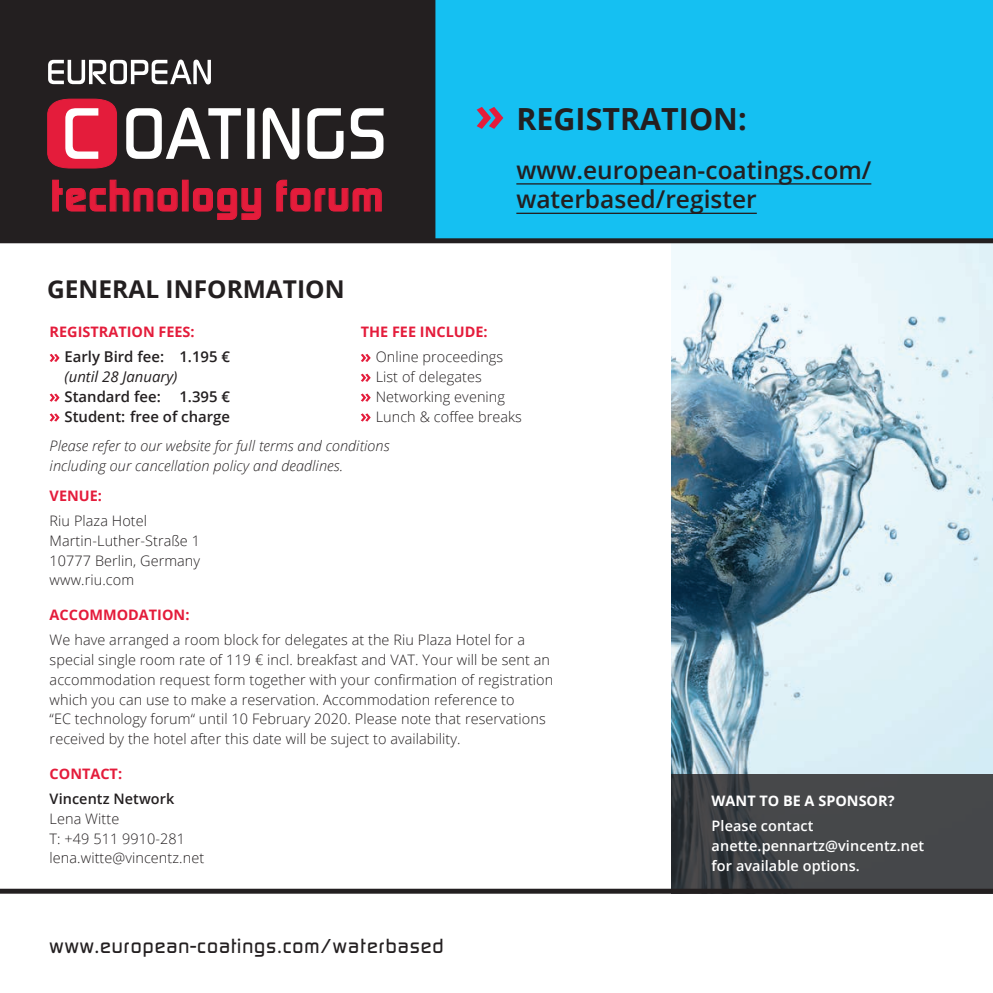
<style>
.page{position:relative;width:993px;height:993px;background:#fff}
.page>*{position:absolute;margin:0;border:0;box-sizing:border-box;transform-origin:0 0}
.t1{font:700 44.98px "Digital Sans EF";letter-spacing:.035em;color:#e41c3b}
.t2{font:700 30.45px "Open Sans";color:#231f20}
.t3{font:600 24.5px/29.4px "Open Sans";color:#231f20}
.t4{font:700 24.5px "Open Sans";color:#231f20}
.t5{font:500 21px "Digital Sans EF";letter-spacing:.05em;color:#231f20}
.t6{font:600 14.88px/19.8px "Open Sans";color:#231f20;text-align:right}
.t7{font:italic 14.88px "Open Sans";color:#231f20}
.t8{font:300 14.35px/19.8px "Open Sans";letter-spacing:.005em;color:#231f20}
.t9{font:italic 300 14.35px/19.8px "Open Sans";letter-spacing:.005em;color:#231f20}
.t10{font:600 14.35px/19.8px "Open Sans";letter-spacing:.005em;color:#fff}
.t11{font:700 14.35px "Open Sans";color:#e41c3b}
.t12{font:700 14.35px "Open Sans";color:#fff}
.t13{font:600 14.35px "Open Sans";letter-spacing:.005em;color:#231f20}
</style>
<div class="page">
<img style="left:671px;top:243px;width:321px;height:531px">
<div style="left:434px;top:0;width:558px;height:242px;background:#15c0f2"></div>
<div style="left:0;top:238px;width:992px;height:5px;background:#231f20"></div>
<div style="left:0;top:888px;width:992px;height:5px;background:#231f20"></div>
<svg style="left:671px;top:774px;width:321px;height:115px;background:#414346"></svg>
<div style="left:0;top:0;width:435px;height:238px;background:#231f20"></div>
<svg style="left:48px;top:60px;width:163px;height:24px"></svg>
<svg style="left:126px;top:108px;width:257px;height:51px"></svg>
<svg style="left:47px;top:99px;width:70px;height:69px;background:#de3d56"></svg>
<svg style="left:52px;top:180px;width:125px;height:31px;background:#3f1e23"></svg>
<div style="left:182px;top:180px;width:6px;height:31px;border:1px solid #e41c3b"></div>
<svg style="left:193px;top:188px;width:68px;height:32px;background:#471e24"></svg>
<svg style="left:276px;top:180px;width:105px;height:31px;background:#3f1e23"></svg>
<svg style="left:50px;top:354px;width:9px;height:8px"></svg>
<svg style="left:50px;top:393px;width:9px;height:8px"></svg>
<svg style="left:50px;top:413px;width:9px;height:8px"></svg>
<hr style="left:516px;top:183px;width:355px;height:1px;background:#231f20">
<hr style="left:516px;top:212px;width:240px;height:2px;background:#231f20">
<svg style="left:476px;top:107px;width:27px;height:22px"></svg>
<svg style="left:361px;top:354px;width:9px;height:8px"></svg>
<svg style="left:361px;top:373px;width:9px;height:9px"></svg>
<svg style="left:361px;top:393px;width:9px;height:8px"></svg>
<svg style="left:361px;top:413px;width:9px;height:8px"></svg>
<h1 class="t1" style="left:51px;top:168px;width:334px">technology forum</h1>
<h3 class="t4" style="left:47px;top:271px;width:299px">GENERAL INFORMATION</h3>
<h2 class="t2" style="left:516px;top:97px;width:232px">REGISTRATION:</h2>
<h3 class="t3" style="left:516px;top:155px;width:356px">www.european-coatings.com/ waterbased/register</h3>
<p class="t11" style="left:50px;top:322px;width:146px">REGISTRATION FEES:</p>
<p class="t6" style="left:64px;top:346px;width:167px">Early Bird fee: 1.195 €</p>
<p class="t7" style="left:64px;top:366px;width:114px">(until 28 January)</p>
<p class="t6" style="left:64px;top:386px;width:98px">Standard fee:</p>
<p class="t11" style="left:360px;top:322px;width:69px">THE FEE INCLUDE</p>
<p class="t11" style="left:483px;top:322px;width:6px">:</p>
<p class="t8" style="left:375px;top:346px;width:148px">Online proceedings<br>List of delegates<br>Networking evening<br>Lunch &amp; coffee breaks</p>
<p class="t6" style="left:64px;top:386px;width:167px">1.395 €<br>Student: free of charge</p>
<p class="t9" style="left:50px;top:435px;width:341px">Please refer to our website for full terms and conditions including our cancellation policy and deadlines.</p>
<p class="t11" style="left:50px;top:485px;width:54px">VENUE:</p>
<p class="t8" style="left:50px;top:510px;width:152px">Riu Plaza Hotel<br>Martin-Luther-Straße 1<br>10777 Berlin, Germany www.riu.com</p>
<p class="t11" style="left:50px;top:604px;width:141px">ACCOMMODATION:</p>
<p class="t8" style="left:50px;top:629px;width:505px">We have arranged a room block for delegates at the Riu Plaza Hotel for a special single room rate of 119 € incl. breakfast and VAT. Your will be sent an accommodation request form together with your confirmation of registration which you can use to make a reservation. Accommodation reference to<br>“EC technology forum“ until 10 February 2020. Please note that reservations received by the hotel after this date will be suject to availability.</p>
<p class="t11" style="left:50px;top:763px;width:74px">CONTACT:</p>
<p class="t13" style="left:50px;top:788px;width:126px">Vincentz Network</p>
<p class="t8" style="left:50px;top:808px;width:156px">Lena Witte<br>T: +49 511 9910-281 lena.witte@vincentz.net</p>
<h3 class="t5" style="left:50px;top:933px;width:395px">www.european-coatings.com/waterbased</h3>
<p class="t12" style="left:711px;top:790px;width:25px">WANT</p>
<p class="t12" style="left:759px;top:790px;width:78px">TOBEA SPONSOR</p>
<p class="t12" style="left:887px;top:790px;width:8px">?</p>
<p class="t10" style="left:711px;top:815px;width:214px">Please contact anette.pennartz@vincentz.net for available options.</p>
</div>
